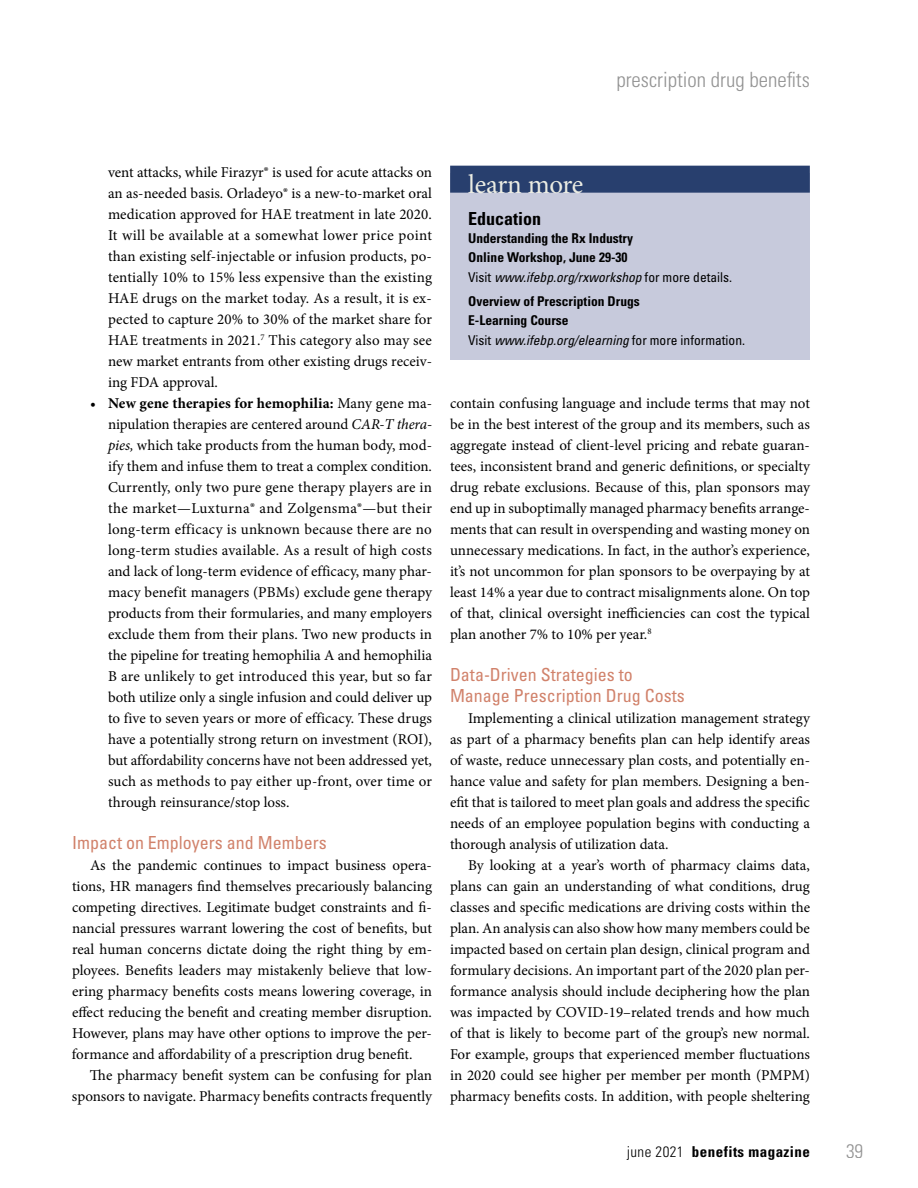
<style>
.page{position:relative;width:918px;height:1188px;background:#fff}
.page>*{position:absolute;margin:0;border:0;box-sizing:border-box;transform-origin:0 0}
.t1{font:27px "Minion Pro";letter-spacing:-.015em;color:#ebece3}
.t2{font:300 condensed 21px "Univers LT Std";color:#939393}
.t3{font:300 condensed 19.5px "Univers LT Std";color:#939393}
.t4{font:condensed 18px/21px "Univers LT Std";color:#d1826b}
.t5{font:700 condensed 18px "Univers LT Std";color:#000}
.t6{font:15px/21px "Minion Pro";color:#000;text-align:justify}
.t7{font:700 condensed 15px "Univers LT Std";letter-spacing:.03em;color:#000}
.t8{font:700 condensed 13.5px/19.5px "Univers LT Std";color:#000}
.s1{font-weight:700}
.s2{font-style:italic}
.s3{font-weight:400}
.s4{font-weight:400;font-style:italic}
.s5{font-weight:300}
</style>
<div class="page">
<div style="left:450px;top:173px;width:360px;height:187px;background:#c7cadc"></div>
<div style="left:450px;top:166px;width:360px;height:27px;background:#283f6e"></div>
<h2 class="t2" style="left:616px;top:67px;width:195px">prescription drug benefits</h2>
<p class="t6" style="left:108px;top:162px;width:326px">vent attacks, while Firazyr® is used for acute attacks on an as-needed basis. Orladeyo® is a new-to-market oral medication approved for HAE treatment in late 2020.<br>It will be available at a somewhat lower price point than existing self-injectable or infusion products, po&shy;tentially 10% to 15% less expensive than the existing HAE drugs on the market today. As a result, it is ex&shy;pected to capture 20% to 30% of the market share for HAE treatments in 2021.<sup>7</sup> This category also may see new market entrants from other existing drugs receiv&shy;ing FDA approval.</p>
<p class="t6" style="left:108px;top:393px;width:326px;text-indent:-18px">• <span class="s1">New gene therapies for hemophilia:</span> Many gene ma&shy;nipulation therapies are centered around <span class="s2">CAR-T thera&shy;pies,</span> which take products from the human body, mod&shy;ify them and infuse them to treat a complex condition.<br>Currently, only two pure gene therapy players are in the market—Luxturna® and Zolgensma®—but their long-term efficacy is unknown because there are no long-term studies available. As a result of high costs and lack of long-term evidence of efficacy, many phar&shy;macy benefit managers (PBMs) exclude gene therapy products from their formularies, and many employers exclude them from their plans. Two new products in the pipeline for treating hemophilia A and hemophilia B are unlikely to get introduced this year, but so far both utilize only a single infusion and could deliver up to five to seven years or more of efficacy. These drugs have a potentially strong return on investment (ROI), but affordability concerns have not been addressed yet, such as methods to pay either up-front, over time or through reinsurance/stop loss.</p>
<p class="t4" style="left:72px;top:832px;width:256px">Impact on Employers and Members</p>
<p class="t6" style="left:72px;top:855px;width:362px;text-indent:18px">As the pandemic continues to impact business opera&shy;tions, HR managers find themselves precariously balancing competing directives. Legitimate budget constraints and fi&shy;nancial pressures warrant lowering the cost of benefits, but real human concerns dictate doing the right thing by em&shy;ployees. Benefits leaders may mistakenly believe that low&shy;ering pharmacy benefits costs means lowering coverage, in effect reducing the benefit and creating member disruption.<br>However, plans may have other options to improve the per&shy;formance and affordability of a prescription drug benefit.</p>
<p class="t6" style="left:72px;top:1065px;width:361px;text-align:right">The pharmacy benefit system can be confusing for plan sponsors to navigate. Pharmacy benefits contracts frequently</p>
<h1 class="t1" style="left:468px;top:166px;width:117px">learn more</h1>
<p class="t5" style="left:468px;top:207px;width:75px">Education</p>
<p class="t8" style="left:468px;top:228px;width:266px">Understanding the Rx Industry<br>Online Workshop, June 29-30<br><span class="s3">Visit</span> <span class="s4">www.ifebp.org/rxworkshop</span> <span class="s3">for more details.</span></p>
<p class="t8" style="left:468px;top:291px;width:278px">Overview of Prescription Drugs<br>E-Learning Course<br><span class="s3">Visit</span> <span class="s4">www.ifebp.org/elearning</span> <span class="s3">for more information.</span></p>
<p class="t6" style="left:450px;top:393px;width:362px">contain confusing language and include terms that may not be in the best interest of the group and its members, such as aggregate instead of client-level pricing and rebate guaran&shy;tees, inconsistent brand and generic definitions, or specialty drug rebate exclusions. Because of this, plan sponsors may end up in suboptimally managed pharmacy benefits arrange&shy;ments that can result in overspending and wasting money on unnecessary medications. In fact, in the author’s experience, it’s not uncommon for plan sponsors to be overpaying by at least 14% a year due to contract misalignments alone. On top of that, clinical oversight inefficiencies can cost the typical plan another 7% to 10% per year.<sup>8</sup></p>
<p class="t4" style="left:450px;top:664px;width:236px">Data-Driven Strategies to<br>Manage Prescription Drug Costs</p>
<p class="t6" style="left:450px;top:708px;width:362px;text-indent:18px">Implementing a clinical utilization management strategy as part of a pharmacy benefits plan can help identify areas of waste, reduce unnecessary plan costs, and potentially en&shy;hance value and safety for plan members. Designing a ben&shy;efit that is tailored to meet plan goals and address the specific needs of an employee population begins with conducting a thorough analysis of utilization data.</p>
<p class="t6" style="left:450px;top:855px;width:362px;text-indent:18px">By looking at a year’s worth of pharmacy claims data, plans can gain an understanding of what conditions, drug classes and specific medications are driving costs within the plan. An analysis can also show how many members could be impacted based on certain plan design, clinical program and formulary decisions. An important part of the 2020 plan per&shy;formance analysis should include deciphering how the plan was impacted by COVID-19–related trends and how much of that is likely to become part of the group’s new normal.<br>For example, groups that experienced member fluctuations in 2020 could see higher per member per month (PMPM) pharmacy benefits costs. In addition, with people sheltering</p>
<p class="t7" style="left:627px;top:1143px;width:185px"><span class="s5">june 2021</span> benefits magazine</p>
<h3 class="t3" style="left:846px;top:1139px;width:19px">39</h3>
</div>
